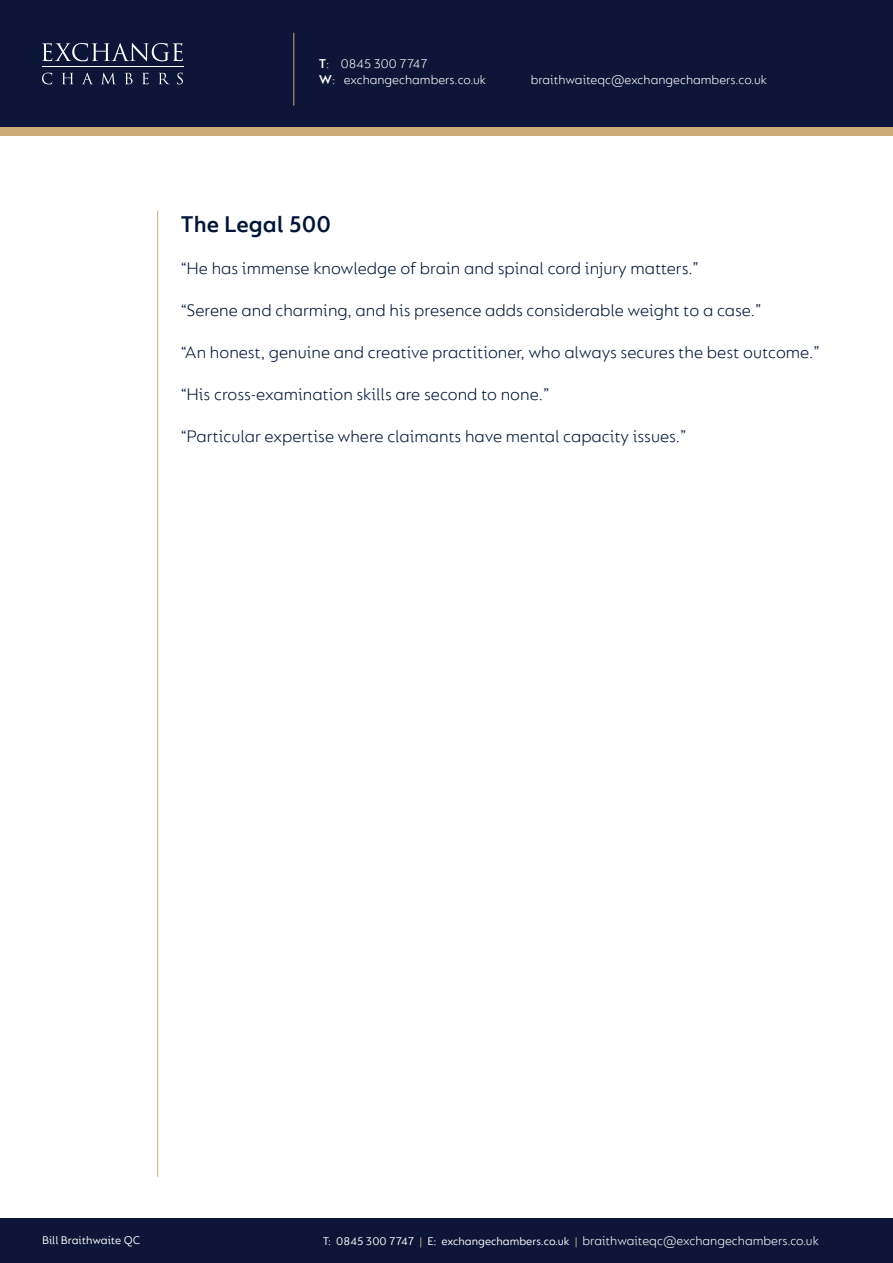
<style>
.page{position:relative;width:893px;height:1263px;background:#fff}
.page>*{position:absolute;margin:0;border:0;box-sizing:border-box;transform-origin:0 0}
.t1{font:600 24px "FS Lucas";color:#001537}
.t2{font:300 18px "FS Lucas";color:#001537}
.t3{font:300 13.5px/16.2px "FS Lucas";color:#fff}
.t4{font:12px "FS Lucas";color:#fff}
.s1{font-weight:600}
.s2{color:#cbaa76}
.s3{font-weight:300;font-size:13.5px}
</style>
<div class="page">
<div style="left:0;top:64px;width:893px;height:72px;background:#cbaa76"></div>
<div style="left:0;top:0;width:893px;height:127px;background:#0d1638"></div>
<div style="left:0;top:1219px;width:893px;height:44px;background:#0d1638"></div>
<hr style="left:42px;top:67px;width:142px;height:1px;background:#fff">
<svg style="left:42px;top:43px;width:141px;height:18px"></svg>
<svg style="left:42px;top:73px;width:10px;height:11px"></svg>
<svg style="left:62px;top:73px;width:11px;height:11px"></svg>
<svg style="left:82px;top:73px;width:11px;height:11px"></svg>
<svg style="left:102px;top:73px;width:13px;height:11px"></svg>
<svg style="left:125px;top:73px;width:8px;height:11px"></svg>
<svg style="left:142px;top:73px;width:7px;height:11px"></svg>
<svg style="left:159px;top:73px;width:10px;height:11px"></svg>
<svg style="left:177px;top:73px;width:6px;height:11px"></svg>
<hr style="left:293px;top:33px;width:1px;height:73px;background:#cbaa76">
<hr style="left:157px;top:211px;width:1px;height:966px;background:#cbaa76">
<p class="t3" style="left:319px;top:55px;width:169px"><span class="s1">T</span>: 0845 300 7747<br><span class="s1">W</span>: exchangechambers.co.uk</p>
<p class="t3" style="left:531px;top:71px;width:238px">braithwaiteqc@exchangechambers.co.uk</p>
<p class="t1" style="left:180px;top:210px;width:152px">The Legal 500</p>
<p class="t2" style="left:180px;top:257px;width:520px">“He has immense knowledge of brain and spinal cord injury matters.”</p>
<p class="t2" style="left:180px;top:299px;width:583px">“Serene and charming, and his presence adds considerable weight to a case.”</p>
<p class="t2" style="left:180px;top:341px;width:641px">“An honest, genuine and creative practitioner, who always secures the best outcome.”</p>
<p class="t2" style="left:180px;top:383px;width:371px">“His cross-examination skills are second to none.”</p>
<p class="t2" style="left:180px;top:425px;width:508px">“Particular expertise where claimants have mental capacity issues.”</p>
<p class="t4" style="left:42px;top:1233px;width:100px">Bill Braithwaite QC</p>
<p class="t4" style="left:323px;top:1235px;width:498px">T: 0845 300 7747 <span class="s2">|</span> E: exchangechambers.co.uk <span class="s2">|</span> <span class="s3">braithwaiteqc@exchangechambers.co.uk</span></p>
</div>
